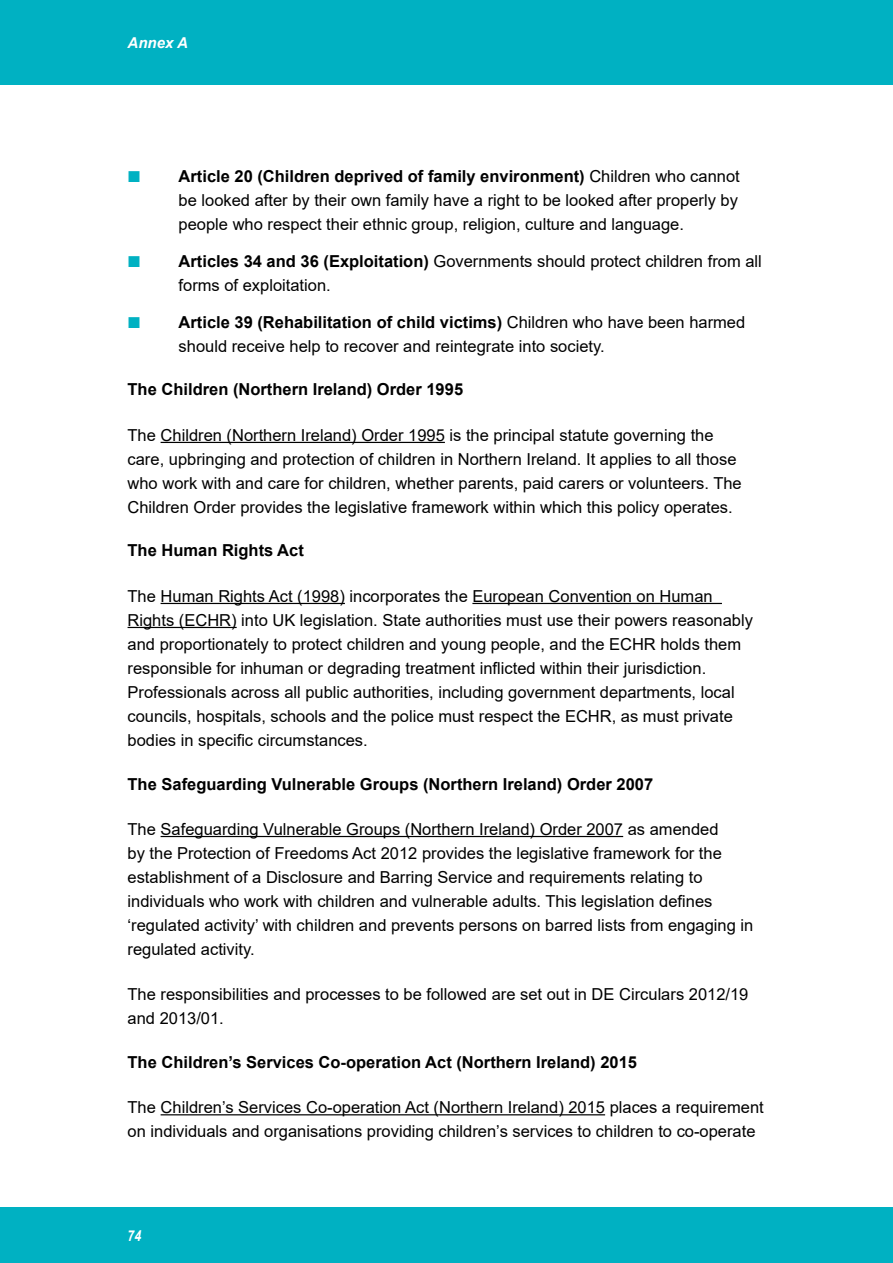
<style>
.page{position:relative;width:893px;height:1263px;background:#fff}
.page>*{position:absolute;margin:0;border:0;box-sizing:border-box;transform-origin:0 0}
.Paragraph{font:16.5px/24px "Arial";color:#000}
.Hdg_-_Sub-Paragraph{font:700 16.5px "Arial";color:#000}
.t1{font:italic 700 15px "Arial";color:#fff}
.t2{font:italic 700 15px "Arial Narrow";color:#fff}
.s1{font-weight:700}
</style>
<div class="page">
<div style="left:0;top:0;width:893px;height:85px;background:#00b1c2"></div>
<div style="left:0;top:1208px;width:893px;height:55px;background:#00b1c2"></div>
<hr style="left:161px;top:442px;width:284px;height:1px;background:#000">
<hr style="left:161px;top:603px;width:184px;height:1px;background:#000">
<hr style="left:472px;top:603px;width:250px;height:1px;background:#000">
<hr style="left:128px;top:627px;width:109px;height:1px;background:#000">
<hr style="left:161px;top:836px;width:462px;height:1px;background:#000">
<hr style="left:161px;top:1114px;width:444px;height:1px;background:#000">
<p class="t1" style="left:128px;top:33px;width:62px">Annex A</p>
<p class="Paragraph" style="left:179px;top:164px;width:563px;text-align:justify"><span class="s1">Article 20 (Children deprived of family environment)</span> Children who cannot be looked after by their own family have a right to be looked after properly by people who respect their ethnic group, religion, culture and language.</p>
<p class="Paragraph" style="left:179px;top:249px;width:585px"><span class="s1">Articles 34 and 36 (Exploitation)</span> Governments should protect children from all forms of exploitation.</p>
<p class="Paragraph" style="left:179px;top:310px;width:568px"><span class="s1">Article 39 (Rehabilitation of child victims)</span> Children who have been harmed should receive help to recover and reintegrate into society.</p>
<p class="Hdg_-_Sub-Paragraph" style="left:128px;top:378px;width:337px">The Children (Northern Ireland) Order 1995</p>
<p class="Paragraph" style="left:128px;top:423px;width:616px">The Children (Northern Ireland) Order 1995 is the principal statute governing the care, upbringing and protection of children in Northern Ireland. It applies to all those who work with and care for children, whether parents, paid carers or volunteers. The Children Order provides the legislative framework within which this policy operates.</p>
<p class="Hdg_-_Sub-Paragraph" style="left:128px;top:539px;width:178px">The Human Rights Act</p>
<p class="Paragraph" style="left:128px;top:584px;width:627px">The Human Rights Act (1998) incorporates the European Convention on Human Rights (ECHR) into UK legislation. State authorities must use their powers reasonably and proportionately to protect children and young people, and the ECHR holds them responsible for inhuman or degrading treatment inflicted within their jurisdiction.<br>Professionals across all public authorities, including government departments, local councils, hospitals, schools and the police must respect the ECHR, as must private bodies in specific circumstances.</p>
<p class="Hdg_-_Sub-Paragraph" style="left:128px;top:772px;width:527px">The Safeguarding Vulnerable Groups (Northern Ireland) Order 2007</p>
<p class="Paragraph" style="left:128px;top:817px;width:627px">The Safeguarding Vulnerable Groups (Northern Ireland) Order 2007 as amended<br>by the Protection of Freedoms Act 2012 provides the legislative framework for the establishment of a Disclosure and Barring Service and requirements relating to individuals who work with children and vulnerable adults. This legislation defines ‘regulated activity’ with children and prevents persons on barred lists from engaging in regulated activity.</p>
<p class="Paragraph" style="left:128px;top:982px;width:622px">The responsibilities and processes to be followed are set out in DE Circulars 2012/19 and 2013/01.</p>
<p class="Hdg_-_Sub-Paragraph" style="left:128px;top:1050px;width:511px">The Children’s Services Co-operation Act (Northern Ireland) 2015</p>
<p class="Paragraph" style="left:128px;top:1095px;width:638px">The Children’s Services Co-operation Act (Northern Ireland) 2015 places a requirement on individuals and organisations providing children’s services to children to co-operate</p>
<p class="t2" style="left:128px;top:1224px;width:15px">74</p>
</div>
